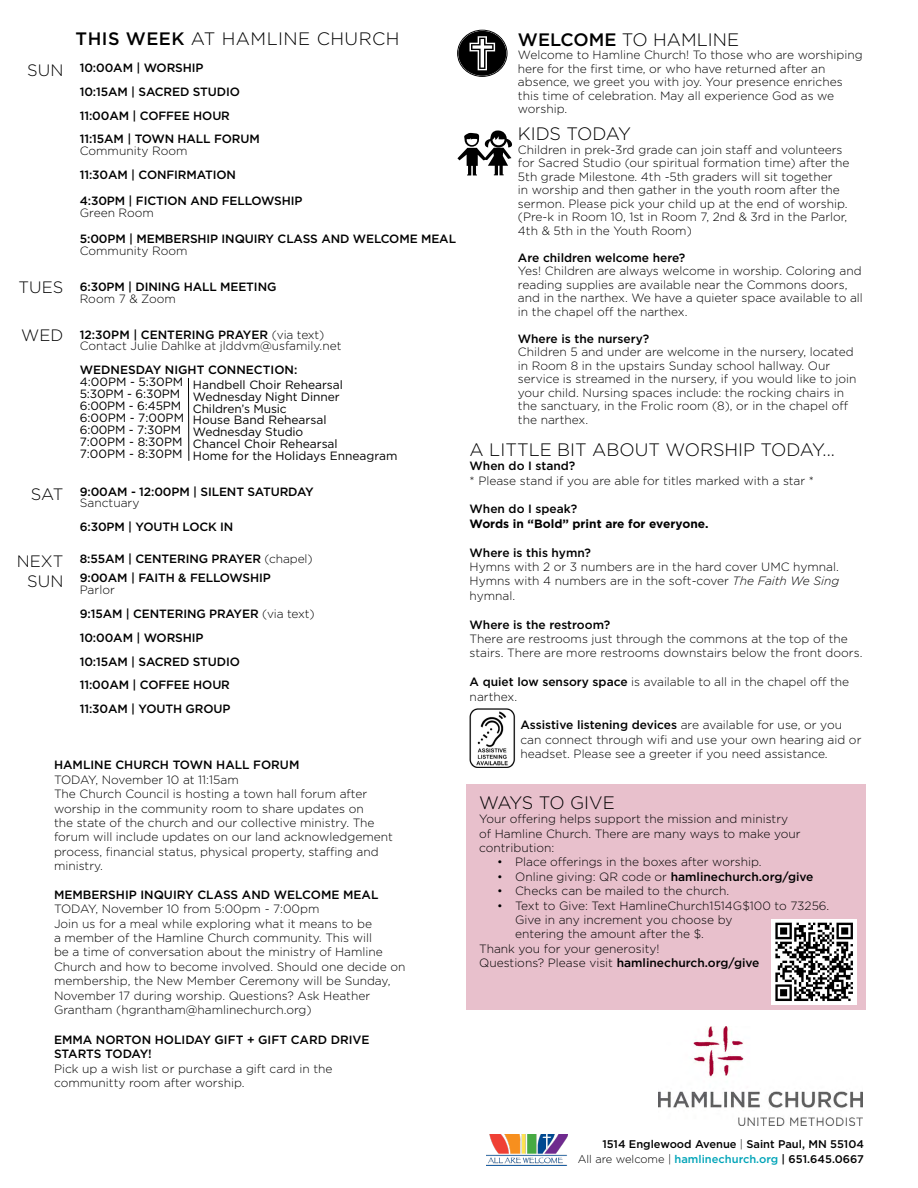
<style>
.page{position:relative;width:918px;height:1188px;background:#fff}
.page>*{position:absolute;margin:0;border:0;box-sizing:border-box;transform-origin:0 0}
.t1{font:300 18px "Gotham";color:#000}
.t2{font:300 18px "Gotham";letter-spacing:.025em;color:#000}
.t3{font:300 18px "Gotham";letter-spacing:-.035em;color:#000}
.t4{font:300 16.5px/19.8px "Gotham";color:#000;text-align:right}
.t5{font:300 12px/14.4px "Gotham";color:#000}
.t6{font:500 12px/23.9px "Gotham";letter-spacing:-.01em;color:#000}
.t7{font:12px/11.9px "Gotham";color:#000}
.t8{font:700 12px "Gotham";color:#000}
.t9{font:500 11.1px/14.7px "Gotham";color:#000;text-align:right}
.s1{font-weight:500}
.s2{font-weight:300}
.s3{font-style:italic}
.s4{color:#00a4b8}
</style>
<div class="page">
<img style="left:658px;top:1027px;width:205px;height:98px">
<img style="left:487px;top:1135px;width:80px;height:31px">
<div style="left:466px;top:784px;width:400px;height:226px;background:#e8c0cc"></div>
<div style="left:459px;top:31px;width:47px;height:44px;background:#000;border-radius:50%"></div>
<div style="left:457px;top:30px;width:50px;height:47px;border:1px solid #000;border-radius:50%"></div>
<div style="left:459px;top:31px;width:47px;height:44px;border:1px solid #000;border-radius:50%"></div>
<svg style="left:470px;top:36px;width:25px;height:34px"></svg>
<svg style="left:457px;top:130px;width:55px;height:45px"></svg>
<div style="left:771px;top:920px;width:86px;height:85px;background:#fff"></div>
<svg style="left:775px;top:922px;width:78px;height:79px"></svg>
<img style="left:469px;top:708px;width:47px;height:60px">
<hr style="left:188px;top:378px;width:1px;height:83px;background:#000">
<h2 class="t4" style="left:27px;top:59px;width:38px">SUN</h2>
<h2 class="t4" style="left:19px;top:277px;width:46px">TUES</h2>
<h2 class="t4" style="left:21px;top:325px;width:44px">WED</h2>
<h2 class="t4" style="left:31px;top:484px;width:34px">SAT</h2>
<h2 class="t4" style="left:17px;top:551px;width:48px">NEXT<br>SUN</h2>
<h1 class="t2" style="left:76px;top:27px;width:325px"><span class="s1">THIS WEEK</span> AT HAMLINE CHURCH</h1>
<p class="t6" style="left:80px;top:56px;width:182px">10:00AM | WORSHIP<br>10:15AM | SACRED STUDIO<br>11:00AM | COFFEE HOUR<br>11:15AM | TOWN HALL FORUM</p>
<p class="t5" style="left:80px;top:144px;width:109px">Community Room</p>
<p class="t6" style="left:80px;top:162px;width:224px;line-height:26.1px">11:30AM | CONFIRMATION<br>4:30PM | FICTION AND FELLOWSHIP</p>
<p class="t5" style="left:80px;top:205px;width:76px">Green Room</p>
<p class="t6" style="left:80px;top:227px;width:378px">5:00PM | MEMBERSHIP INQUIRY CLASS AND WELCOME MEAL</p>
<p class="t5" style="left:80px;top:243px;width:109px">Community Room</p>
<p class="t6" style="left:80px;top:275px;width:198px">6:30PM | DINING HALL MEETING</p>
<p class="t5" style="left:80px;top:291px;width:98px">Room 7 &amp; Zoom</p>
<p class="t5" style="left:80px;top:328px;width:263px;line-height:11.9px"><span class="s1">12:30PM | CENTERING PRAYER</span> (via text)<br>Contact Julie Dahlke at jlddvm@usfamily.net</p>
<p class="t6" style="left:80px;top:358px;width:219px">WEDNESDAY NIGHT CONNECTION:</p>
<p class="t7" style="left:80px;top:376px;width:106px">4:00PM - 5:30PM<br>5:30PM - 6:30PM<br>6:00PM - 6:45PM<br>6:00PM - 7:00PM<br>6:00PM - 7:30PM<br>7:00PM - 8:30PM<br>7:00PM - 8:30PM</p>
<p class="t6" style="left:80px;top:479px;width:235px">9:00AM - 12:00PM | SILENT SATURDAY</p>
<p class="t5" style="left:80px;top:496px;width:61px">Sanctuary</p>
<p class="t6" style="left:80px;top:515px;width:155px">6:30PM | YOUTH LOCK IN</p>
<p class="t6" style="left:80px;top:549px;width:234px;line-height:19.5px">8:55AM | CENTERING PRAYER <span class="s2">(chapel)<br></span>9:00AM | FAITH &amp; FELLOWSHIP</p>
<p class="t6" style="left:80px;top:578px;width:236px"><span class="s2">Parlor<br></span>9:15AM | CENTERING PRAYER <span class="s2">(via text)<br></span>10:00AM | WORSHIP<br>10:15AM | SACRED STUDIO<br>11:00AM | COFFEE HOUR<br>11:30AM | YOUTH GROUP</p>
<p class="t7" style="left:193px;top:378px;width:206px">Handbell Choir Rehearsal<br>Wednesday Night Dinner<br>Children’s Music<br>House Band Rehearsal<br>Wednesday Studio<br>Chancel Choir Rehearsal<br>Home for the Holidays Enneagram</p>
<p class="t6" style="left:54px;top:753px;width:247px">HAMLINE CHURCH TOWN HALL FORUM</p>
<p class="t5" style="left:54px;top:772px;width:341px">TODAY, November 10 at 11:15am<br>The Church Council is hosting a town hall forum after worship in the community room to share updates on<br>the state of the church and our collective ministry. The forum will include updates on our land acknowledgement process, financial status, physical property, staffing and ministry.</p>
<p class="t6" style="left:54px;top:882px;width:326px">MEMBERSHIP INQUIRY CLASS AND WELCOME MEAL</p>
<p class="t5" style="left:54px;top:901px;width:353px">TODAY, November 10 from 5:00pm - 7:00pm<br>Join us for a meal while exploring what it means to be<br>a member of the Hamline Church community. This will<br>be a time of conversation about the ministry of Hamline Church and how to become involved. Should one decide on membership, the New Member Ceremony will be Sunday, November 17 during worship. Questions? Ask Heather Grantham (hgrantham@hamlinechurch.org)</p>
<p class="t6" style="left:54px;top:1032px;width:317px;line-height:14.4px">EMMA NORTON HOLIDAY GIFT + GIFT CARD DRIVE<br>STARTS TODAY!</p>
<p class="t5" style="left:54px;top:1061px;width:280px">Pick up a wish list or purchase a gift card in the communitty room after worship.</p>
<h1 class="t1" style="left:518px;top:28px;width:223px"><span class="s1">WELCOME</span> TO HAMLINE</h1>
<p class="t5" style="left:518px;top:48px;width:346px;line-height:13.5px">Welcome to Hamline Church! To those who are worshiping here for the first time, or who have returned after an absence, we greet you with joy. Your presence enriches this time of celebration. May all experience God as we worship.</p>
<h1 class="t1" style="left:518px;top:123px;width:114px">KIDS TODAY</h1>
<p class="t5" style="left:518px;top:143px;width:333px;line-height:13.5px">Children in prek-3rd grade can join staff and volunteers for Sacred Studio (our spiritual formation time) after the 5th grade Milestone. 4th -5th graders will sit together<br>in worship and then gather in the youth room after the sermon. Please pick your child up at the end of worship. (Pre-k in Room 10, 1st in Room 7, 2nd &amp; 3rd in the Parlor, 4th &amp; 5th in the Youth Room)</p>
<p class="t6" style="left:518px;top:246px;width:169px">Are children welcome here?</p>
<p class="t5" style="left:518px;top:264px;width:347px;line-height:13.5px">Yes! Children are always welcome in worship. Coloring and reading supplies are available near the Commons doors, and in the narthex. We have a quieter space available to all in the chapel off the narthex.</p>
<p class="t6" style="left:518px;top:327px;width:133px">Where is the nursery?</p>
<p class="t5" style="left:518px;top:345px;width:340px;line-height:13.5px">Children 5 and under are welcome in the nursery, located in Room 8 in the upstairs Sunday school hallway. Our service is streamed in the nursery, if you would like to join your child. Nursing spaces include: the rocking chairs in the sanctuary, in the Frolic room (8), or in the chapel off the narthex.</p>
<h1 class="t1" style="left:470px;top:438px;width:367px">A LITTLE BIT ABOUT WORSHIP TODAY...</h1>
<p class="t6" style="left:470px;top:454px;width:107px">When do I stand?</p>
<p class="t5" style="left:470px;top:473px;width:346px">* Please stand if you are able for titles marked with a star *</p>
<p class="t6" style="left:470px;top:497px;width:109px">When do I speak?</p>
<p class="t8" style="left:470px;top:516px;width:240px">Words in “Bold” print are for everyone.</p>
<p class="t6" style="left:470px;top:540px;width:123px">Where is this hymn?</p>
<p class="t5" style="left:470px;top:559px;width:371px;text-align:justify">Hymns with 2 or 3 numbers are in the hard cover UMC hymnal.<br>Hymns with 4 numbers are in the soft-cover <span class="s3">The Faith We Sing </span>hymnal.</p>
<p class="t6" style="left:470px;top:612px;width:142px">Where is the restroom?</p>
<p class="t5" style="left:470px;top:631px;width:394px">There are restrooms just through the commons at the top of the stairs. There are more restrooms downstairs below the front doors.</p>
<p class="t5" style="left:470px;top:674px;width:381px"><span class="s1">A quiet low sensory space</span> is available to all in the chapel off the narthex.</p>
<p class="t5" style="left:520px;top:718px;width:343px"><span class="s1">Assistive listening devices</span> are available for use, or you can connect through wifi and use your own hearing aid or headset. Please see a greeter if you need assistance.</p>
<h1 class="t3" style="left:479px;top:791px;width:137px">WAYS TO GIVE</h1>
<p class="t5" style="left:479px;top:811px;width:323px">Your offering helps support the mission and ministry of Hamline Church. There are many ways to make your contribution:</p>
<p class="t5" style="left:497px;top:855px;width:266px">• Place offerings in the boxes after worship.</p>
<p class="t5" style="left:497px;top:869px;width:318px">• Online giving: QR code or <span class="s1">hamlinechurch.org/give</span></p>
<p class="t5" style="left:497px;top:883px;width:234px">• Checks can be mailed to the church.</p>
<p class="t5" style="left:497px;top:898px;width:334px">• Text to Give: Text HamlineChurch1514G$100 to 73256.</p>
<p class="t5" style="left:515px;top:912px;width:219px">Give in any increment you choose by</p>
<p class="t5" style="left:515px;top:927px;width:190px">entering the amount after the $.</p>
<p class="t5" style="left:479px;top:941px;width:182px">Thank you for your generosity!</p>
<p class="t6" style="left:479px;top:951px;width:282px"><span class="s2">Questions? Please visit</span> hamlinechurch.org/give</p>
<p class="t9" style="left:578px;top:1137px;width:288px">1514 Englewood Avenue <span class="s2">|</span> Saint Paul, MN 55104<br><span class="s2">All are welcome |</span> <span class="s4">hamlinechurch.org</span> | 651.645.0667</p>
</div>
